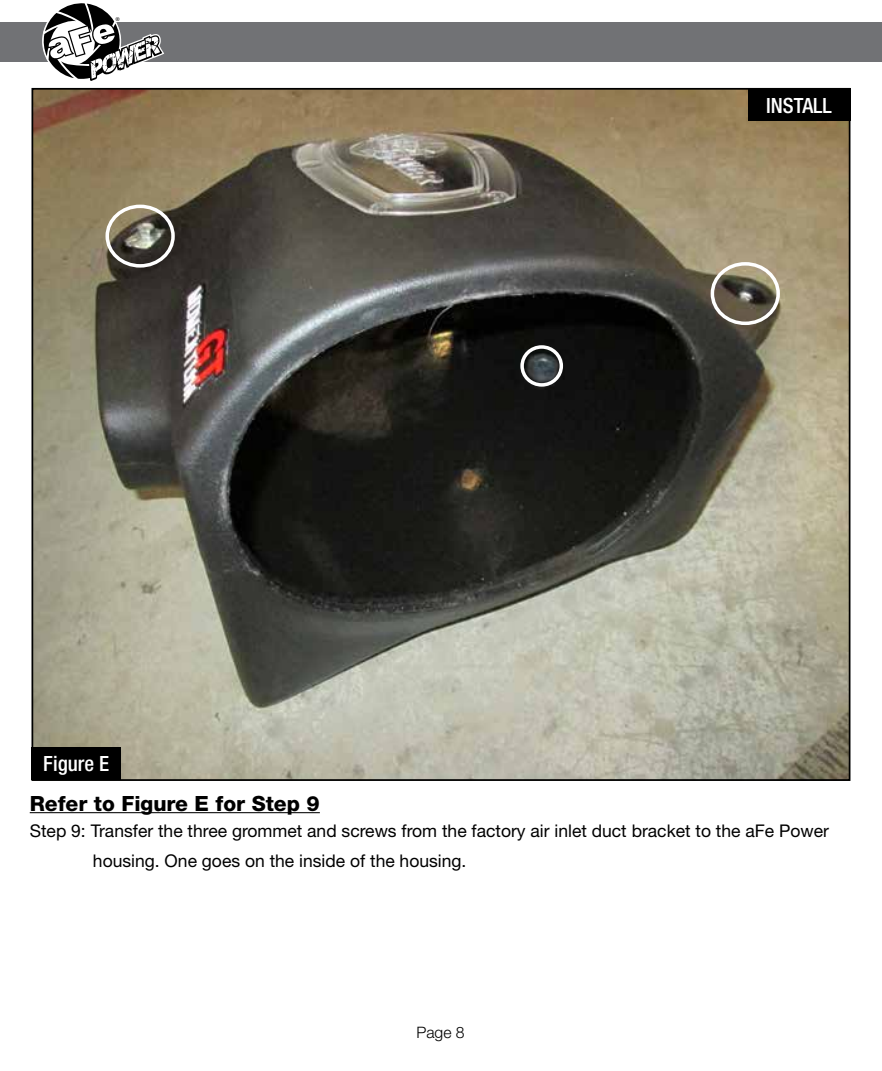
<style>
.page{position:relative;width:882px;height:1071px;background:#fff}
.page>*{position:absolute;margin:0;border:0;box-sizing:border-box;transform-origin:0 0}
.t1{font:800 21px "Helvetica Neue";color:#000}
.t2{font:500 condensed 21px "Helvetica Neue";color:#fff}
.t3{font:17.5px/29.8px "Helvetica Neue";color:#000}
.t4{font:300 15.75px "Helvetica Neue";color:#000}
.t5{font:8.58px "Myriad";color:#000}
</style>
<div class="page">
<div style="left:0;top:23px;width:882px;height:39px;background:#717275"></div>
<svg style="left:43px;top:3px;width:122px;height:78px"></svg>
<hr style="left:30px;top:812px;width:290px;height:1px;background:#000">
<img style="left:35px;top:91px;width:812px;height:687px">
<div style="left:32px;top:747px;width:89px;height:33px;background:#000"></div>
<div style="left:748px;top:88px;width:102px;height:33px;background:#000"></div>
<div style="left:520px;top:345px;width:43px;height:42px;border:4px solid #fff;border-radius:50%"></div>
<div style="left:105px;top:205px;width:70px;height:63px;border:4px solid #fff;border-radius:50%"></div>
<div style="left:711px;top:262px;width:69px;height:63px;border:4px solid #fff;border-radius:50%"></div>
<p class="t5" style="left:115px;top:16px;width:6px">®</p>
<p class="t2" style="left:43px;top:751px;width:67px">Figure E</p>
<p class="t2" style="left:766px;top:93px;width:67px">INSTALL</p>
<p class="t1" style="left:30px;top:791px;width:292px">Refer to Figure E for Step 9</p>
<p class="t3" style="left:93px;top:816px;width:738px;text-indent:-63px">Step 9: Transfer the three grommet and screws from the factory air inlet duct bracket to the aFe Power housing. One goes on the inside of the housing.</p>
<p class="t4" style="left:416px;top:1023px;width:50px">Page 8</p>
</div>
